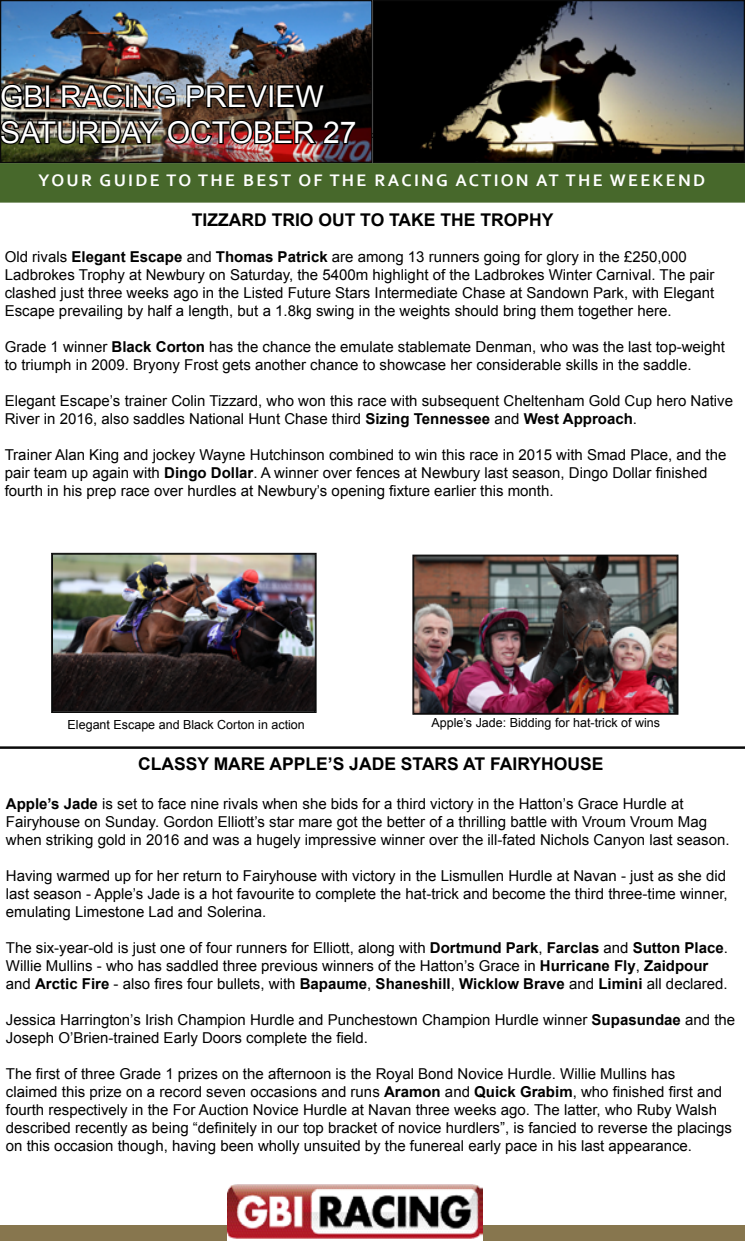
<style>
.page{position:relative;width:745px;height:1241px;background:#fff}
.page>*{position:absolute;margin:0;border:0;box-sizing:border-box;transform-origin:0 0}
.t1{font:30px/36px "Arial";color:#fff}
.t2{font:700 17.5px "Arial";color:#000}
.t3{font:700 17.5px "Corbel";letter-spacing:.13em;color:#fff}
.t4{font:15px/18px "Arial";color:#000}
.t5{font:12.5px "Arial";color:#000}
.s1{font-weight:700}
</style>
<div class="page">
<div style="left:0;top:1225px;width:744px;height:15px;background:#87764e"></div>
<img style="left:2px;top:2px;width:368px;height:70px">
<img style="left:374px;top:2px;width:368px;height:70px">
<img style="left:227px;top:1184px;width:255px;height:56px">
<img style="left:51px;top:553px;width:265px;height:159px">
<div style="left:52px;top:554px;width:263px;height:157px;border:1px solid #0a0a0a"></div>
<img style="left:412px;top:554px;width:266px;height:160px">
<div style="left:413px;top:555px;width:264px;height:158px;border:1px solid #0a0a0a"></div>
<hr style="left:0;top:746px;width:744px;height:2px;background:#0a0a0a">
<img style="left:0;top:72px;width:744px;height:131px">
<h1 class="t1" style="left:0;top:79px;width:358px">GBI RACING PREVIEW<br>SATURDAY OCTOBER 27</h1>
<p class="t3" style="left:38px;top:169px;width:668px">YOUR GUIDE TO THE BEST OF THE RACING ACTION AT THE WEEKEND</p>
<p class="t2" style="left:192px;top:208px;width:363px">TIZZARD TRIO OUT TO TAKE THE TROPHY</p>
<p class="t4" style="left:5px;top:248px;width:710px">Old rivals <span class="s1">Elegant Escape</span> and <span class="s1">Thomas Patrick</span> are among 13 runners going for glory in the £250,000<br>Ladbrokes Trophy at Newbury on Saturday, the 5400m highlight of the Ladbrokes Winter Carnival. The pair clashed just three weeks ago in the Listed Future Stars Intermediate Chase at Sandown Park, with Elegant Escape prevailing by half a length, but a 1.8kg swing in the weights should bring them together here.</p>
<p class="t4" style="left:5px;top:338px;width:721px">Grade 1 winner <span class="s1">Black Corton</span> has the chance the emulate stablemate Denman, who was the last top-weight to triumph in 2009. Bryony Frost gets another chance to showcase her considerable skills in the saddle.</p>
<p class="t4" style="left:5px;top:392px;width:729px">Elegant Escape’s trainer Colin Tizzard, who won this race with subsequent Cheltenham Gold Cup hero Native<br>River in 2016, also saddles National Hunt Chase third <span class="s1">Sizing Tennessee</span> and <span class="s1">West Approach</span>.</p>
<p class="t4" style="left:5px;top:446px;width:722px">Trainer Alan King and jockey Wayne Hutchinson combined to win this race in 2015 with Smad Place, and the pair team up again with <span class="s1">Dingo Dollar</span>. A winner over fences at Newbury last season, Dingo Dollar finished fourth in his prep race over hurdles at Newbury’s opening fixture earlier this month.</p>
<p class="t5" style="left:68px;top:716px;width:238px">Elegant Escape and Black Corton in action</p>
<p class="t5" style="left:431px;top:714px;width:230px">Apple’s Jade: Bidding for hat-trick of wins</p>
<p class="t2" style="left:138px;top:751px;width:466px">CLASSY MARE APPLE’S JADE STARS AT FAIRYHOUSE</p>
<p class="t4" style="left:6px;top:794px;width:724px"><span class="s1">Apple’s Jade</span> is set to face nine rivals when she bids for a third victory in the Hatton’s Grace Hurdle at<br>Fairyhouse on Sunday. Gordon Elliott’s star mare got the better of a thrilling battle with Vroum Vroum Mag when striking gold in 2016 and was a hugely impressive winner over the ill-fated Nichols Canyon last season.</p>
<p class="t4" style="left:6px;top:866px;width:722px;text-align:justify">Having warmed up for her return to Fairyhouse with victory in the Lismullen Hurdle at Navan - just as she did last season - Apple’s Jade is a hot favourite to complete the hat-trick and become the third three-time winner, emulating Limestone Lad and Solerina.</p>
<p class="t4" style="left:6px;top:938px;width:723px">The six-year-old is just one of four runners for Elliott, along with <span class="s1">Dortmund Park</span>, <span class="s1">Farclas</span> and <span class="s1">Sutton Place</span>.<br>Willie Mullins - who has saddled three previous winners of the Hatton’s Grace in <span class="s1">Hurricane Fly</span>, <span class="s1">Zaidpour </span>and <span class="s1">Arctic Fire</span> - also fires four bullets, with <span class="s1">Bapaume</span>, <span class="s1">Shaneshill</span>, <span class="s1">Wicklow Brave</span> and <span class="s1">Limini</span> all declared.</p>
<p class="t4" style="left:6px;top:1010px;width:730px">Jessica Harrington’s Irish Champion Hurdle and Punchestown Champion Hurdle winner <span class="s1">Supasundae</span> and the<br>Joseph O’Brien-trained Early Doors complete the field.</p>
<p class="t4" style="left:6px;top:1064px;width:727px">The first of three Grade 1 prizes on the afternoon is the Royal Bond Novice Hurdle. Willie Mullins has<br>claimed this prize on a record seven occasions and runs <span class="s1">Aramon</span> and <span class="s1">Quick Grabim</span>, who finished first and fourth respectively in the For Auction Novice Hurdle at Navan three weeks ago. The latter, who Ruby Walsh described recently as being “definitely in our top bracket of novice hurdlers”, is fancied to reverse the placings on this occasion though, having been wholly unsuited by the funereal early pace in his last appearance.</p>
</div>
